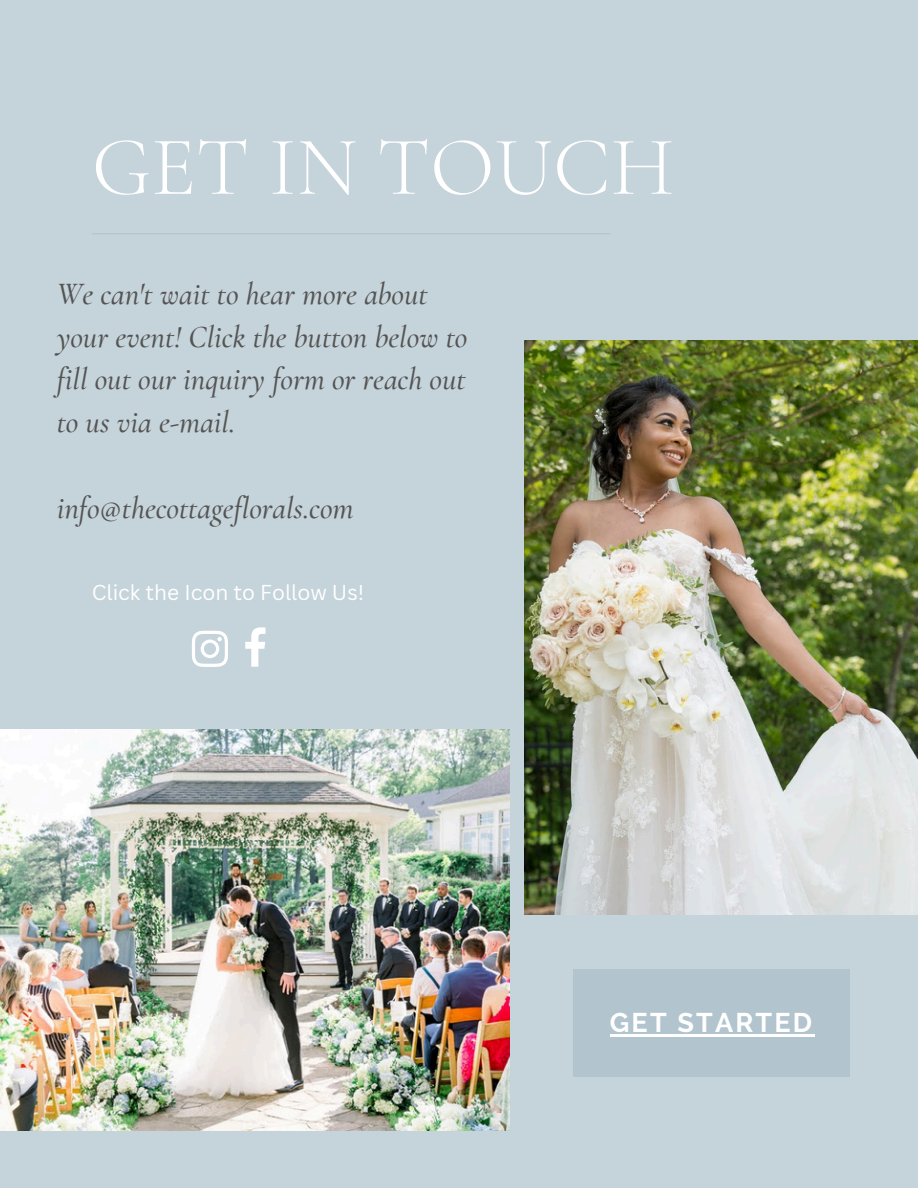
<style>
.page{position:relative;width:918px;height:1188px;background:#c5d3da}
.page>*{position:absolute;margin:0;border:0;box-sizing:border-box;transform-origin:0 0}
.t1{font:300 84px "Cormorant Garamond";color:#fff}
.t2{font:italic 500 31.05px/42.8px "Cormorant Garamond";color:#545454}
.t3{font:700 27px "Raleway";letter-spacing:.08em;color:#fff}
.t4{font:21px "Canva Sans";color:#fff}
</style>
<div class="page">
<img style="left:525px;top:341px;width:393px;height:573px">
<img style="left:0;top:730px;width:510px;height:400px">
<div style="left:573px;top:969px;width:277px;height:108px;background:#b2c4ce"></div>
<svg style="left:192px;top:631px;width:36px;height:36px"></svg>
<svg style="left:245px;top:627px;width:21px;height:40px"></svg>
<hr style="left:92px;top:233px;width:518px;height:1px;background:#b2c4ce">
<hr style="left:610px;top:1035px;width:204px;height:2px;background:#fff">
<h1 class="t1" style="left:92px;top:116px;width:584px">GET IN TOUCH</h1>
<h2 class="t2" style="left:57px;top:273px;width:412px">We can't wait to hear more about your event! Click the button below to fill out our inquiry form or reach out to us via e-mail.</h2>
<h2 class="t2" style="left:57px;top:486px;width:298px">info@thecottageflorals.com</h2>
<p class="t4" style="left:92px;top:578px;width:274px">Click the Icon to Follow Us!</p>
<p class="t3" style="left:610px;top:1007px;width:204px">GET STARTED</p>
</div>
